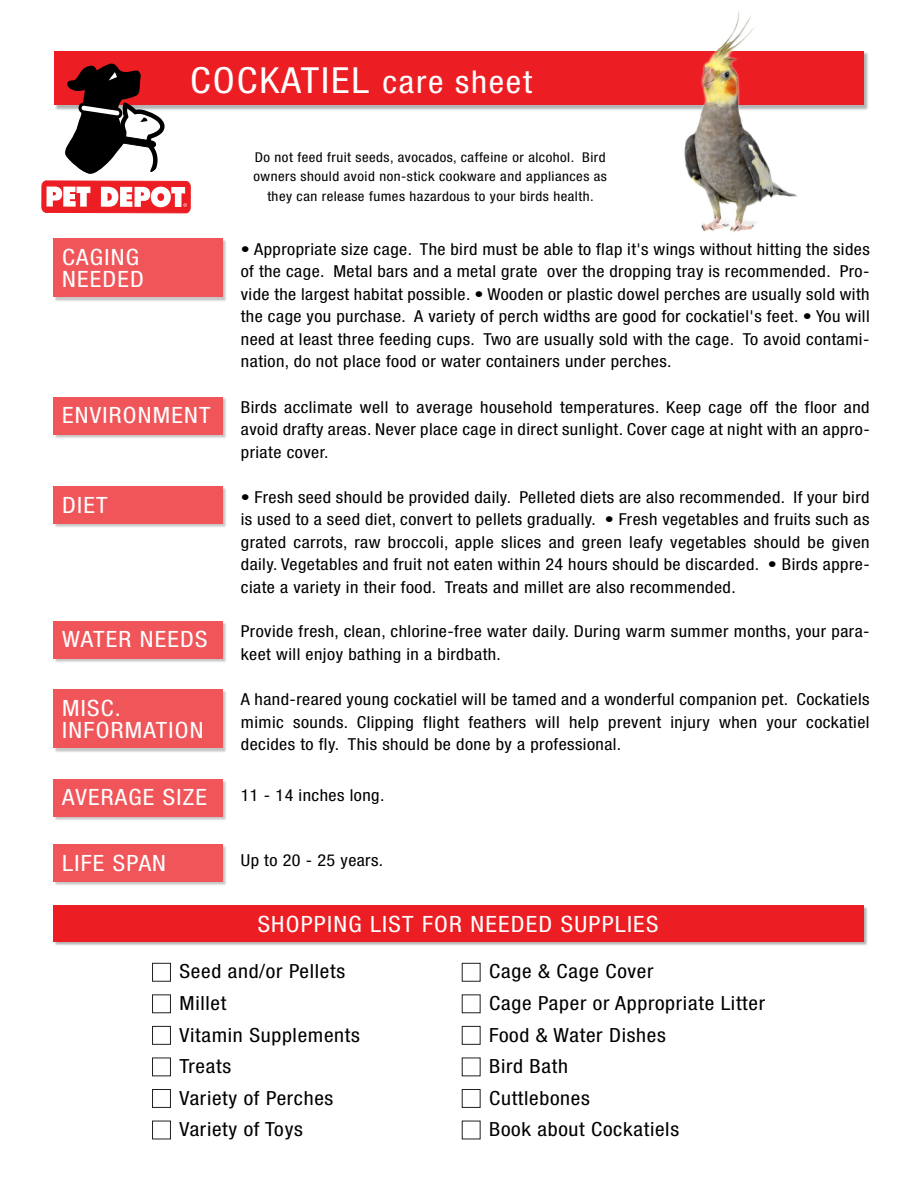
<style>
.page{position:relative;width:918px;height:1188px;background:#fff}
.page>*{position:absolute;margin:0;border:0;box-sizing:border-box;transform-origin:0 0}
.t1{font:condensed 36px "Helvetica Neue";letter-spacing:.05em;color:#fff;scale:1.1 1}
.t2{font:condensed 22.5px/22.5px "Helvetica Neue";letter-spacing:.05em;color:#fff;scale:1.1 1}
.t3{font:condensed 19.5px/31.5px "Helvetica Neue";letter-spacing:.03em;color:#000;scale:1.1 1}
.t4{font:condensed 16.5px/22.5px "Helvetica Neue";letter-spacing:.025em;color:#000;text-align:justify;scale:1.1 1}
.t5{font:condensed 13.5px/19.5px "Helvetica Neue";letter-spacing:.03em;color:#000;text-align:center;scale:1.1 1}
.s1{font-size:31.5px}
</style>
<div class="page">
<img style="left:191px;top:52px;width:677px;height:58px">
<div style="left:54px;top:51px;width:810px;height:54px;background:#ec1d23"></div>
<svg style="left:41px;top:63px;width:150px;height:150px"></svg>
<img style="left:53px;top:905px;width:814px;height:40px">
<div style="left:54px;top:905px;width:810px;height:36px;background:#ec1d23"></div>
<div style="left:152px;top:963px;width:19px;height:19px;border:1px solid #231f20"></div>
<div style="left:152px;top:994px;width:19px;height:19px;border:1px solid #231f20"></div>
<div style="left:152px;top:1026px;width:19px;height:19px;border:1px solid #231f20"></div>
<div style="left:152px;top:1058px;width:19px;height:18px;border:1px solid #231f20"></div>
<div style="left:152px;top:1121px;width:19px;height:18px;border:1px solid #231f20"></div>
<div style="left:152px;top:1089px;width:19px;height:19px;border:1px solid #231f20"></div>
<div style="left:462px;top:963px;width:19px;height:19px;border:1px solid #231f20"></div>
<div style="left:462px;top:1026px;width:19px;height:19px;border:1px solid #231f20"></div>
<div style="left:462px;top:1089px;width:19px;height:19px;border:1px solid #231f20"></div>
<img style="left:53px;top:238px;width:173px;height:63px">
<div style="left:54px;top:239px;width:169px;height:58px;background:#f0555a"></div>
<img style="left:53px;top:397px;width:173px;height:41px">
<div style="left:54px;top:397px;width:169px;height:37px;background:#f0555a"></div>
<img style="left:53px;top:689px;width:173px;height:63px">
<div style="left:54px;top:690px;width:169px;height:58px;background:#f0555a"></div>
<img style="left:53px;top:779px;width:173px;height:41px">
<div style="left:54px;top:779px;width:169px;height:37px;background:#f0555a"></div>
<img style="left:53px;top:844px;width:173px;height:41px">
<div style="left:54px;top:844px;width:169px;height:38px;background:#f0555a"></div>
<img style="left:53px;top:486px;width:173px;height:41px">
<div style="left:54px;top:487px;width:169px;height:37px;background:#f0555a"></div>
<img style="left:53px;top:621px;width:173px;height:41px">
<div style="left:54px;top:621px;width:169px;height:37px;background:#f0555a"></div>
<img style="left:680px;top:11px;width:125px;height:222px">
<h1 class="t1" style="left:190px;top:59px;width:312px">COCKATIEL <span class="s1">care sheet</span></h1>
<h2 class="t2" style="left:62px;top:245px;width:76px">CAGING<br>NEEDED</h2>
<h2 class="t2" style="left:62px;top:404px;width:137px">ENVIRONMENT</h2>
<h2 class="t2" style="left:62px;top:493px;width:43px">DIET</h2>
<h2 class="t2" style="left:62px;top:628px;width:134px">WATER NEEDS</h2>
<h2 class="t2" style="left:62px;top:696px;width:130px">MISC.<br>INFORMATION</h2>
<p class="t5" style="left:253px;top:147px;width:323px">Do not feed fruit seeds, avocados, caffeine or alcohol. Bird owners should avoid non-stick cookware and appliances as they can release fumes hazardous to your birds health.</p>
<p class="t4" style="left:241px;top:237px;width:573px">• Appropriate size cage. The bird must be able to flap it's wings without hitting the sides of the cage. Metal bars and a metal grate over the dropping tray is recommended. Pro&shy;vide the largest habitat possible. • Wooden or plastic dowel perches are usually sold with the cage you purchase. A variety of perch widths are good for cockatiel's feet. • You will need at least three feeding cups. Two are usually sold with the cage. To avoid contami&shy;nation, do not place food or water containers under perches.</p>
<p class="t4" style="left:241px;top:396px;width:573px">Birds acclimate well to average household temperatures. Keep cage off the floor and avoid drafty areas. Never place cage in direct sunlight. Cover cage at night with an appro&shy;priate cover.</p>
<p class="t4" style="left:241px;top:485px;width:573px">• Fresh seed should be provided daily. Pelleted diets are also recommended. If your bird is used to a seed diet, convert to pellets gradually. • Fresh vegetables and fruits such as grated carrots, raw broccoli, apple slices and green leafy vegetables should be given daily. Vegetables and fruit not eaten within 24 hours should be discarded. • Birds appre&shy;ciate a variety in their food. Treats and millet are also recommended.</p>
<p class="t4" style="left:241px;top:620px;width:573px">Provide fresh, clean, chlorine-free water daily. During warm summer months, your para&shy;keet will enjoy bathing in a birdbath.</p>
<p class="t4" style="left:241px;top:688px;width:573px">A hand-reared young cockatiel will be tamed and a wonderful companion pet. Cockatiels mimic sounds. Clipping flight feathers will help prevent injury when your cockatiel decides to fly. This should be done by a professional.</p>
<h2 class="t2" style="left:62px;top:786px;width:133px">AVERAGE SIZE</h2>
<p class="t4" style="left:241px;top:784px;width:132px">11 - 14 inches long.</p>
<h2 class="t2" style="left:62px;top:851px;width:96px">LIFE SPAN</h2>
<p class="t4" style="left:241px;top:849px;width:131px">Up to 20 - 25 years.</p>
<h2 class="t2" style="left:258px;top:913px;width:366px">SHOPPING LIST FOR NEEDED SUPPLIES</h2>
<p class="t3" style="left:180px;top:956px;width:165px">Seed and/or Pellets<br>Millet<br>Vitamin Supplements<br>Treats</p>
<p class="t3" style="left:489px;top:956px;width:252px">Cage &amp; Cage Cover<br>Cage Paper or Appropriate Litter<br>Food &amp; Water Dishes<br>Bird Bath</p>
<p class="t3" style="left:180px;top:1082px;width:141px">Variety of Perches</p>
<p class="t3" style="left:180px;top:1113px;width:114px">Variety of Toys</p>
<p class="t3" style="left:489px;top:1082px;width:93px">Cuttlebones</p>
<p class="t3" style="left:489px;top:1113px;width:174px">Book about Cockatiels</p>
</div>
